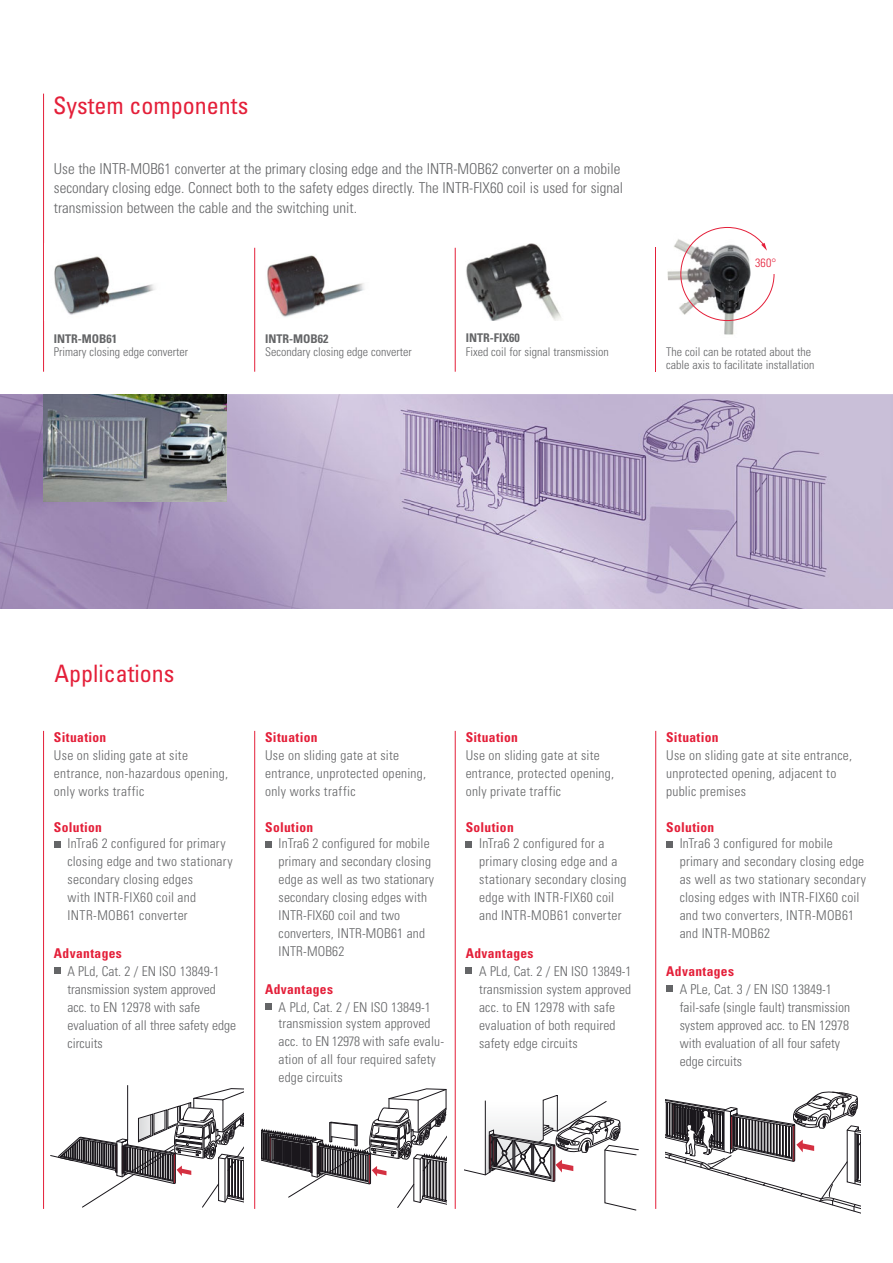
<style>
.page{position:relative;width:893px;height:1263px;background:#fff}
.page>*{position:absolute;margin:0;border:0;box-sizing:border-box;transform-origin:0 0}
.t1{font:condensed 24px "Univers";color:#e41f39}
.t2{font:300 condensed 15px/19.5px "Univers";color:#646567}
.t3{font:300 condensed 13.5px/18px "Univers";letter-spacing:.01em;color:#646567}
.t4{font:700 condensed 13.5px "Univers";letter-spacing:.025em;color:#e41f39}
.t5{font:300 condensed 12px/13.5px "Univers";color:#646567}
.t6{font:700 condensed 12px "Univers";color:#646567}
.t7{font:300 condensed 12px "Univers";color:#e41f39}
</style>
<div class="page">
<img style="left:0;top:394px;width:893px;height:215px">
<img style="left:0;top:394px;width:22px;height:38px">
<img style="left:44px;top:394px;width:183px;height:108px">
<svg style="left:261px;top:1089px;width:186px;height:119px"></svg>
<svg style="left:464px;top:1095px;width:174px;height:115px"></svg>
<hr style="left:127px;top:1085px;width:1px;height:55px;background:#1a171c">
<svg style="left:50px;top:1088px;width:194px;height:120px"></svg>
<hr style="left:254px;top:731px;width:1px;height:478px;background:#e41f39">
<hr style="left:455px;top:731px;width:1px;height:478px;background:#e41f39">
<hr style="left:43px;top:731px;width:1px;height:478px;background:#e41f39">
<svg style="left:665px;top:1092px;width:196px;height:121px"></svg>
<hr style="left:655px;top:731px;width:1px;height:478px;background:#e41f39">
<hr style="left:655px;top:248px;width:1px;height:124px;background:#e41f39">
<hr style="left:43px;top:94px;width:1px;height:278px;background:#e41f39">
<hr style="left:254px;top:248px;width:1px;height:124px;background:#e41f39">
<hr style="left:455px;top:248px;width:1px;height:124px;background:#e41f39">
<img style="left:54px;top:256px;width:101px;height:59px">
<img style="left:267px;top:255px;width:97px;height:62px">
<img style="left:466px;top:243px;width:95px;height:77px">
<img style="left:655px;top:239px;width:120px;height:96px">
<img style="left:655px;top:248px;width:1px;height:87px">
<svg style="left:680px;top:227px;width:94px;height:94px"></svg>
<svg style="left:54px;top:842px;width:6px;height:6px"></svg>
<svg style="left:54px;top:968px;width:6px;height:6px"></svg>
<svg style="left:265px;top:842px;width:6px;height:6px"></svg>
<svg style="left:265px;top:1004px;width:6px;height:6px"></svg>
<svg style="left:466px;top:842px;width:6px;height:6px"></svg>
<svg style="left:466px;top:968px;width:6px;height:6px"></svg>
<svg style="left:666px;top:842px;width:6px;height:6px"></svg>
<svg style="left:666px;top:986px;width:6px;height:6px"></svg>
<h1 class="t1" style="left:53px;top:97px;width:197px">System components</h1>
<p class="t2" style="left:54px;top:160px;width:571px">Use the INTR-MOB61 converter at the primary closing edge and the INTR-MOB62 converter on a mobile secondary closing edge. Connect both to the safety edges directly. The INTR-FIX60 coil is used for signal transmission between the cable and the switching unit.</p>
<p class="t7" style="left:755px;top:258px;width:23px">360°</p>
<p class="t6" style="left:54px;top:334px;width:65px">INTR-MOB61</p>
<p class="t5" style="left:54px;top:346px;width:136px">Primary closing edge converter</p>
<p class="t6" style="left:265px;top:334px;width:65px">INTR-MOB62</p>
<p class="t5" style="left:265px;top:346px;width:148px">Secondary closing edge converter</p>
<p class="t6" style="left:466px;top:334px;width:55px">INTR-FIX60</p>
<p class="t5" style="left:466px;top:346px;width:144px">Fixed coil for signal transmission</p>
<p class="t5" style="left:666px;top:346px;width:150px">The coil can be rotated about the cable axis to facilitate installation</p>
<h1 class="t1" style="left:54px;top:665px;width:121px">Applications</h1>
<p class="t4" style="left:54px;top:732px;width:54px">Situation</p>
<p class="t3" style="left:54px;top:747px;width:176px">Use on sliding gate at site entrance, non-hazardous opening, only works traffic</p>
<p class="t4" style="left:54px;top:822px;width:50px">Solution</p>
<p class="t3" style="left:67px;top:836px;width:167px">InTra6 2 configured for primary closing edge and two stationary secondary closing edges<br>with INTR-FIX60 coil and<br>INTR-MOB61 converter</p>
<p class="t4" style="left:54px;top:948px;width:69px">Advantages</p>
<p class="t3" style="left:67px;top:963px;width:170px">A PLd, Cat. 2 / EN ISO 13849-1 transmission system approved acc. to EN 12978 with safe evaluation of all three safety edge circuits</p>
<p class="t4" style="left:265px;top:732px;width:54px">Situation</p>
<p class="t3" style="left:265px;top:747px;width:162px">Use on sliding gate at site entrance, unprotected opening, only works traffic</p>
<p class="t4" style="left:265px;top:822px;width:50px">Solution</p>
<p class="t3" style="left:279px;top:836px;width:157px">InTra6 2 configured for mobile primary and secondary closing edge as well as two stationary secondary closing edges with<br>INTR-FIX60 coil and two converters, INTR-MOB61 and<br>INTR-MOB62</p>
<p class="t4" style="left:265px;top:984px;width:69px">Advantages</p>
<p class="t3" style="left:279px;top:1000px;width:154px;line-height:16.5px">A PLd, Cat. 2 / EN ISO 13849-1 transmission system approved</p>
<p class="t3" style="left:279px;top:1034px;width:167px">acc. to EN 12978 with safe evalu&shy;ation of all four required safety edge circuits</p>
<p class="t4" style="left:466px;top:732px;width:54px">Situation</p>
<p class="t3" style="left:466px;top:747px;width:150px">Use on sliding gate at site entrance, protected opening, only private traffic</p>
<p class="t4" style="left:466px;top:822px;width:50px">Solution</p>
<p class="t3" style="left:479px;top:836px;width:149px">InTra6 2 configured for a primary closing edge and a stationary secondary closing edge with INTR-FIX60 coil and INTR-MOB61 converter</p>
<p class="t4" style="left:466px;top:948px;width:69px">Advantages</p>
<p class="t3" style="left:479px;top:963px;width:154px">A PLd, Cat. 2 / EN ISO 13849-1 transmission system approved acc. to EN 12978 with safe evaluation of both required safety edge circuits</p>
<p class="t4" style="left:666px;top:732px;width:54px">Situation</p>
<p class="t3" style="left:666px;top:747px;width:187px">Use on sliding gate at site entrance, unprotected opening, adjacent to public premises</p>
<p class="t4" style="left:666px;top:822px;width:50px">Solution</p>
<p class="t3" style="left:680px;top:836px;width:188px">InTra6 3 configured for mobile primary and secondary closing edge as well as two stationary secondary closing edges with INTR-FIX60 coil and two converters, INTR-MOB61 and INTR-MOB62</p>
<p class="t4" style="left:666px;top:966px;width:69px">Advantages</p>
<p class="t3" style="left:680px;top:981px;width:172px">A PLe, Cat. 3 / EN ISO 13849-1 fail-safe (single fault) transmission system approved acc. to EN 12978 with evaluation of all four safety edge circuits</p>
</div>
